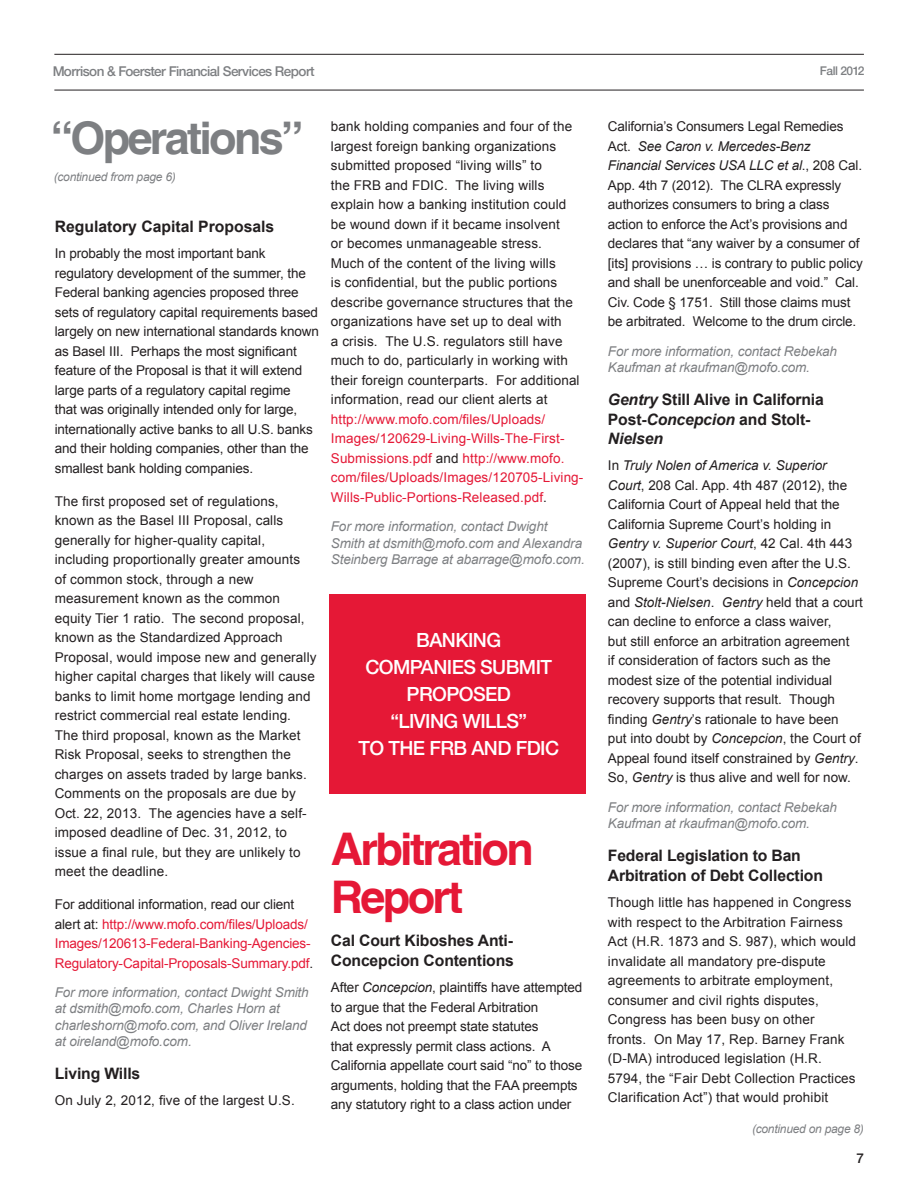
<style>
.page{position:relative;width:918px;height:1188px;background:#fff}
.page>*{position:absolute;margin:0;border:0;box-sizing:border-box;transform-origin:0 0}
.t1{font:700 45px/48px "Helvetica LT";letter-spacing:-.06em;color:#e51836}
.t2{font:700 45px "Helvetica LT";letter-spacing:-.06em;color:#7d7f82}
.t3{font:500 19.5px "Helvetica Neue LT";letter-spacing:-.03em;color:#fff}
.t4{font:700 15.75px/19.5px "Arial";letter-spacing:-.01em;color:#231f20}
.t5{font:13.5px/19.5px "Arial";letter-spacing:.01em;color:#231f20}
.t6{font:13.5px/19.5px "Arial";letter-spacing:-.01em;color:#231f20}
.t7{font:italic 13.5px/16.2px "Arial";letter-spacing:-.01em;color:#7d7f82}
.t8{font:13.5px/19.5px "Arial";letter-spacing:.01em;color:#e51836}
.t9{font:13.5px/19.5px "Arial";letter-spacing:-.01em;color:#e51836}
.t10{font:500 13.5px "Helvetica Neue LT";letter-spacing:-.04em;color:#7d7f82}
.t11{font:500 13.5px "Helvetica Neue LT";color:#231f20}
.t12{font:italic 12px "Arial";letter-spacing:-.02em;color:#7d7f82}
.t13{font:500 12px "Helvetica Neue LT";letter-spacing:-.04em;color:#7d7f82}
.s1{color:#231f20}
.s2{font-style:italic}
</style>
<div class="page">
<hr style="left:54px;top:90px;width:810px;height:1px;background:#231f20">
<hr style="left:54px;top:54px;width:810px;height:1px;background:#231f20">
<div style="left:330px;top:594px;width:256px;height:199px;background:#e51836"></div>
<p class="t10" style="left:53px;top:63px;width:264px">Morrison &amp; Foerster Financial Services Report</p>
<p class="t13" style="left:820px;top:64px;width:46px">Fall 2012</p>
<h1 class="t2" style="left:51px;top:111px;width:254px">“Operations”</h1>
<p class="t12" style="left:54px;top:169px;width:124px">(continued from page 6)</p>
<p class="t4" style="left:55px;top:217px;width:221px">Regulatory Capital Proposals</p>
<p class="t6" style="left:55px;top:244px;width:266px">In probably the most important bank regulatory development of the summer, the Federal banking agencies proposed three sets of regulatory capital requirements based largely on new international standards known as Basel III. Perhaps the most significant feature of the Proposal is that it will extend large parts of a regulatory capital regime<br>that was originally intended only for large, internationally active banks to all U.S. banks and their holding companies, other than the smallest bank holding companies.</p>
<p class="t5" style="left:55px;top:491px;width:263px">The first proposed set of regulations, known as the Basel III Proposal, calls generally for higher-quality capital, including proportionally greater amounts<br>of common stock, through a new measurement known as the common equity Tier 1 ratio. The second proposal, known as the Standardized Approach Proposal, would impose new and generally higher capital charges that likely will cause banks to limit home mortgage lending and restrict commercial real estate lending.<br>The third proposal, known as the Market Risk Proposal, seeks to strengthen the charges on assets traded by large banks.<br>Comments on the proposals are due by Oct. 22, 2013. The agencies have a self&shy;imposed deadline of Dec. 31, 2012, to issue a final rule, but they are unlikely to meet the deadline.</p>
<p class="t9" style="left:55px;top:895px;width:260px"><span class="s1">For additional information, read our client alert at:</span> http://www.mofo.com/files/Uploads/ Images/120613-Federal-Banking-Agencies-Regulatory-Capital-Proposals-Summary.pdf<span class="s1">.</span></p>
<p class="t7" style="left:55px;top:985px;width:256px">For more information, contact Dwight Smith at dsmith@mofo.com, Charles Horn at charleshorn@mofo.com, and Oliver Ireland at oireland@mofo.com.</p>
<p class="t4" style="left:55px;top:1064px;width:87px">Living Wills</p>
<p class="t5" style="left:55px;top:1091px;width:242px">On July 2, 2012, five of the largest U.S.</p>
<p class="t5" style="left:331px;top:117px;width:250px">bank holding companies and four of the largest foreign banking organizations submitted proposed “living wills” to<br>the FRB and FDIC. The living wills explain how a banking institution could be wound down if it became insolvent<br>or becomes unmanageable stress.<br>Much of the content of the living wills<br>is confidential, but the public portions describe governance structures that the organizations have set up to deal with<br>a crisis. The U.S. regulators still have much to do, particularly in working with their foreign counterparts. For additional information, read our client alerts at</p>
<p class="t8" style="left:331px;top:409px;width:254px">http://www.mofo.com/files/Uploads/ Images/120629-Living-Wills-The-First-Submissions.pdf <span class="s1">and</span> http://www.mofo. com/files/Uploads/Images/120705-Living-Wills-Public-Portions-Released.pdf<span class="s1">.</span></p>
<p class="t7" style="left:331px;top:519px;width:255px">For more information, contact Dwight<br>Smith at dsmith@mofo.com and Alexandra<br>Steinberg Barrage at abarrage@mofo.com.</p>
<h2 class="t3" style="left:416px;top:628px;width:86px">banking</h2>
<h2 class="t3" style="left:365px;top:655px;width:188px">companies submit</h2>
<h2 class="t3" style="left:407px;top:682px;width:106px">proposed</h2>
<h2 class="t3" style="left:390px;top:709px;width:138px">“living wills”</h2>
<h2 class="t3" style="left:358px;top:736px;width:84px">to the FRB</h2>
<h2 class="t3" style="left:472px;top:736px;width:56px">and FDIC</h2>
<h1 class="t1" style="left:331px;top:825px;width:204px">Arbitration<br>Report</h1>
<p class="t4" style="left:331px;top:932px;width:185px">Cal Court Kiboshes Anti-<br>Concepcion Contentions</p>
<p class="t6" style="left:331px;top:978px;width:253px">After <span class="s2">Concepcion</span>, plaintiffs have attempted to argue that the Federal Arbitration<br>Act does not preempt state statutes<br>that expressly permit class actions. A California appellate court said “no” to those arguments, holding that the FAA preempts any statutory right to a class action under</p>
<p class="t6" style="left:608px;top:117px;width:256px">California’s Consumers Legal Remedies Act. <span class="s2">See Caron v. Mercedes-Benz Financial Services USA LLC et al</span>., 208 Cal.<br>App. 4th 7 (2012). The CLRA expressly authorizes consumers to bring a class action to enforce the Act’s provisions and declares that “any waiver by a consumer of [its] provisions … is contrary to public policy and shall be unenforceable and void.” Cal.<br>Civ. Code § 1751. Still those claims must be arbitrated. Welcome to the drum circle.</p>
<p class="t7" style="left:608px;top:343px;width:231px">For more information, contact Rebekah<br>Kaufman at rkaufman@mofo.com.</p>
<p class="t4" style="left:608px;top:390px;width:217px"><span class="s2">Gentry</span> Still Alive in California<br>Post-<span class="s2">Concepcion</span> and Stolt-<br><span class="s2">Nielsen</span></p>
<p class="t5" style="left:608px;top:456px;width:257px">In <span class="s2">Truly Nolen of America v. Superior Court</span>, 208 Cal. App. 4th 487 (2012), the California Court of Appeal held that the California Supreme Court’s holding in <span class="s2">Gentry v. Superior Court</span>, 42 Cal. 4th 443 (2007), is still binding even after the U.S.<br>Supreme Court’s decisions in <span class="s2">Concepcion </span>and <span class="s2">Stolt-Nielsen</span>. <span class="s2">Gentry</span> held that a court can decline to enforce a class waiver,<br>but still enforce an arbitration agreement<br>if consideration of factors such as the modest size of the potential individual recovery supports that result. Though finding <span class="s2">Gentry</span>’s rationale to have been<br>put into doubt by <span class="s2">Concepcion</span>, the Court of Appeal found itself constrained by <span class="s2">Gentry</span>.<br>So, <span class="s2">Gentry</span> is thus alive and well for now.</p>
<p class="t7" style="left:608px;top:799px;width:231px">For more information, contact Rebekah<br>Kaufman at rkaufman@mofo.com.</p>
<p class="t4" style="left:608px;top:847px;width:217px">Federal Legislation to Ban<br>Arbitration of Debt Collection</p>
<p class="t5" style="left:608px;top:893px;width:250px">Though little has happened in Congress with respect to the Arbitration Fairness Act (H.R. 1873 and S. 987), which would invalidate all mandatory pre-dispute agreements to arbitrate employment, consumer and civil rights disputes, Congress has been busy on other fronts. On May 17, Rep. Barney Frank (D-MA) introduced legislation (H.R.<br>5794, the “Fair Debt Collection Practices Clarification Act”) that would prohibit</p>
<p class="t12" style="left:752px;top:1121px;width:113px">(continued on page 8)</p>
<p class="t11" style="left:856px;top:1150px;width:9px">7</p>
</div>
